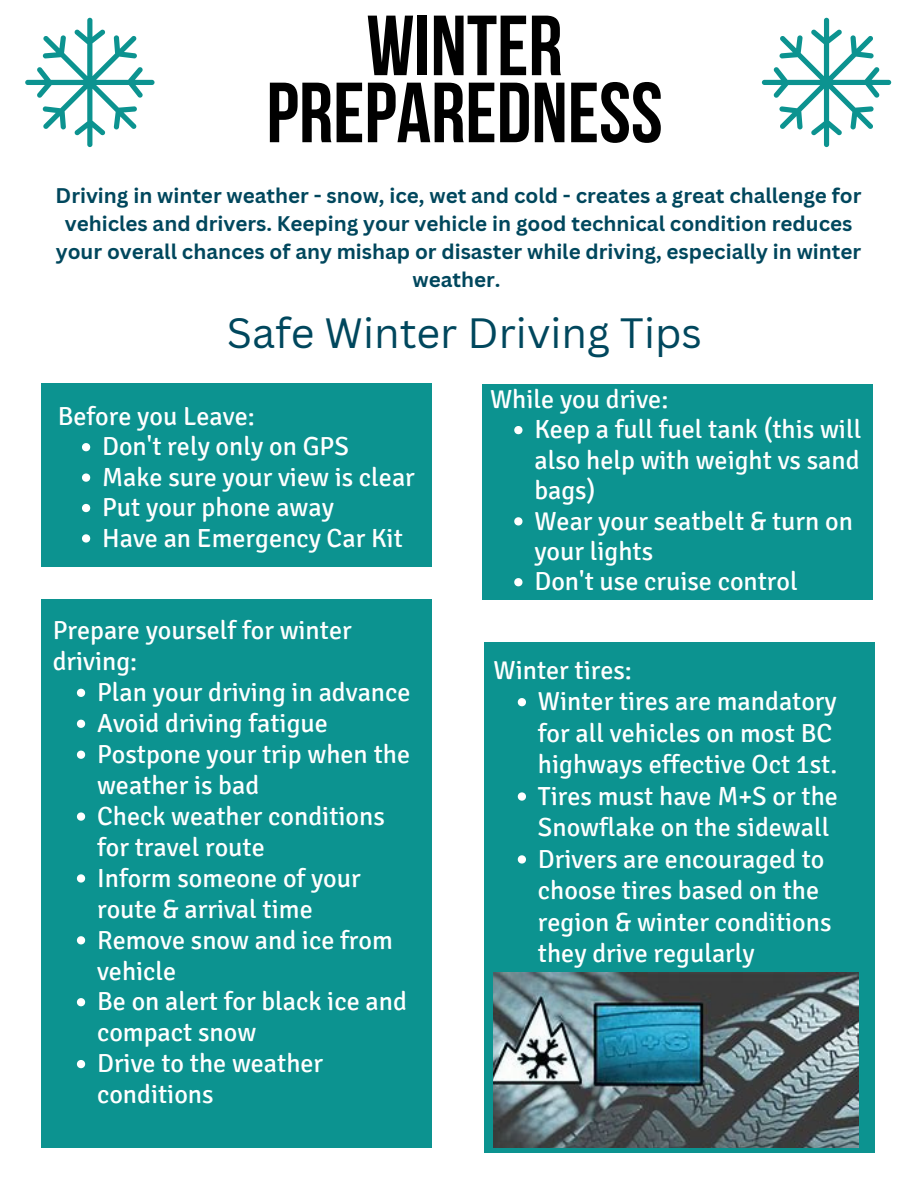
<style>
.page{position:relative;width:918px;height:1188px;background:#fff}
.page>*{position:absolute;margin:0;border:0;box-sizing:border-box;transform-origin:0 0}
.t1{font:700 85.05px "Bebas Neue";color:#000}
.t2{font:41.25px "Canva Sans";color:#00475d}
.t3{font:26.1px/30.9px "Signika";color:#fff}
.t4{font:700 20.55px/28.2px "Canva Sans";color:#00475d;text-align:center}
</style>
<div class="page">
<svg style="left:25px;top:18px;width:130px;height:129px"></svg>
<svg style="left:762px;top:18px;width:129px;height:129px"></svg>
<div style="left:42px;top:384px;width:390px;height:183px;background:#0c9390"></div>
<div style="left:482px;top:384px;width:391px;height:215px;background:#0c9390"></div>
<div style="left:42px;top:599px;width:390px;height:549px;background:#0c9390"></div>
<div style="left:484px;top:643px;width:391px;height:510px;background:#0c9390"></div>
<img style="left:494px;top:973px;width:364px;height:174px">
<svg style="left:82px;top:443px;width:8px;height:8px"></svg>
<svg style="left:82px;top:473px;width:8px;height:9px"></svg>
<svg style="left:82px;top:504px;width:8px;height:8px"></svg>
<svg style="left:82px;top:534px;width:8px;height:9px"></svg>
<svg style="left:514px;top:426px;width:9px;height:8px"></svg>
<svg style="left:514px;top:517px;width:9px;height:9px"></svg>
<svg style="left:514px;top:578px;width:9px;height:8px"></svg>
<svg style="left:77px;top:689px;width:8px;height:8px"></svg>
<svg style="left:77px;top:720px;width:8px;height:8px"></svg>
<svg style="left:77px;top:751px;width:8px;height:8px"></svg>
<svg style="left:77px;top:812px;width:8px;height:9px"></svg>
<svg style="left:77px;top:874px;width:8px;height:9px"></svg>
<svg style="left:77px;top:936px;width:8px;height:8px"></svg>
<svg style="left:77px;top:998px;width:8px;height:8px"></svg>
<svg style="left:77px;top:1060px;width:8px;height:8px"></svg>
<svg style="left:518px;top:698px;width:8px;height:8px"></svg>
<svg style="left:518px;top:792px;width:8px;height:9px"></svg>
<svg style="left:518px;top:855px;width:8px;height:9px"></svg>
<p class="t1" style="left:366px;top:11px;width:198px">WINTER</p>
<p class="t1" style="left:266px;top:78px;width:398px">PREPAREDNESS</p>
<p class="t4" style="left:56px;top:181px;width:807px">Driving in winter weather - snow, ice, wet and cold - creates a great challenge for vehicles and drivers. Keeping your vehicle in good technical condition reduces your overall chances of any mishap or disaster while driving, especially in winter weather.</p>
<p class="t2" style="left:227px;top:304px;width:477px">Safe Winter Driving Tips</p>
<p class="t3" style="left:490px;top:384px;width:180px">While you drive:</p>
<p class="t3" style="left:58px;top:401px;width:199px">Before you Leave:</p>
<p class="t3" style="left:534px;top:415px;width:329px;line-height:30.5px;text-align:justify">Keep a full fuel tank (this will also help with weight vs sand bags)</p>
<p class="t3" style="left:534px;top:506px;width:320px;line-height:30.5px">Wear your seatbelt &amp; turn on your lights</p>
<p class="t3" style="left:534px;top:567px;width:265px">Don't use cruise control</p>
<p class="t3" style="left:102px;top:432px;width:248px">Don't rely only on GPS</p>
<p class="t3" style="left:102px;top:462px;width:314px">Make sure your view is clear</p>
<p class="t3" style="left:102px;top:492px;width:233px">Put your phone away</p>
<p class="t3" style="left:102px;top:523px;width:302px">Have an Emergency Car Kit</p>
<p class="t3" style="left:53px;top:615px;width:301px">Prepare yourself for winter driving:</p>
<p class="t3" style="left:97px;top:677px;width:315px">Plan your driving in advance</p>
<p class="t3" style="left:97px;top:708px;width:232px">Avoid driving fatigue</p>
<p class="t3" style="left:97px;top:739px;width:315px">Postpone your trip when the weather is bad</p>
<p class="t3" style="left:97px;top:801px;width:289px">Check weather conditions for travel route</p>
<p class="t3" style="left:97px;top:863px;width:265px">Inform someone of your route &amp; arrival time</p>
<p class="t3" style="left:97px;top:925px;width:297px">Remove snow and ice from vehicle</p>
<p class="t3" style="left:97px;top:987px;width:311px">Be on alert for black ice and compact snow</p>
<p class="t3" style="left:97px;top:1048px;width:228px">Drive to the weather conditions</p>
<p class="t3" style="left:494px;top:655px;width:140px">Winter tires:</p>
<p class="t3" style="left:538px;top:686px;width:301px;line-height:31.5px">Winter tires are mandatory for all vehicles on most BC highways effective Oct 1st.</p>
<p class="t3" style="left:538px;top:781px;width:301px;line-height:31.5px">Tires must have M+S or the<br>Snowflake on the sidewall</p>
<p class="t3" style="left:538px;top:843px;width:295px;line-height:31.5px">Drivers are encouraged to choose tires based on the region &amp; winter conditions they drive regularly</p>
</div>
